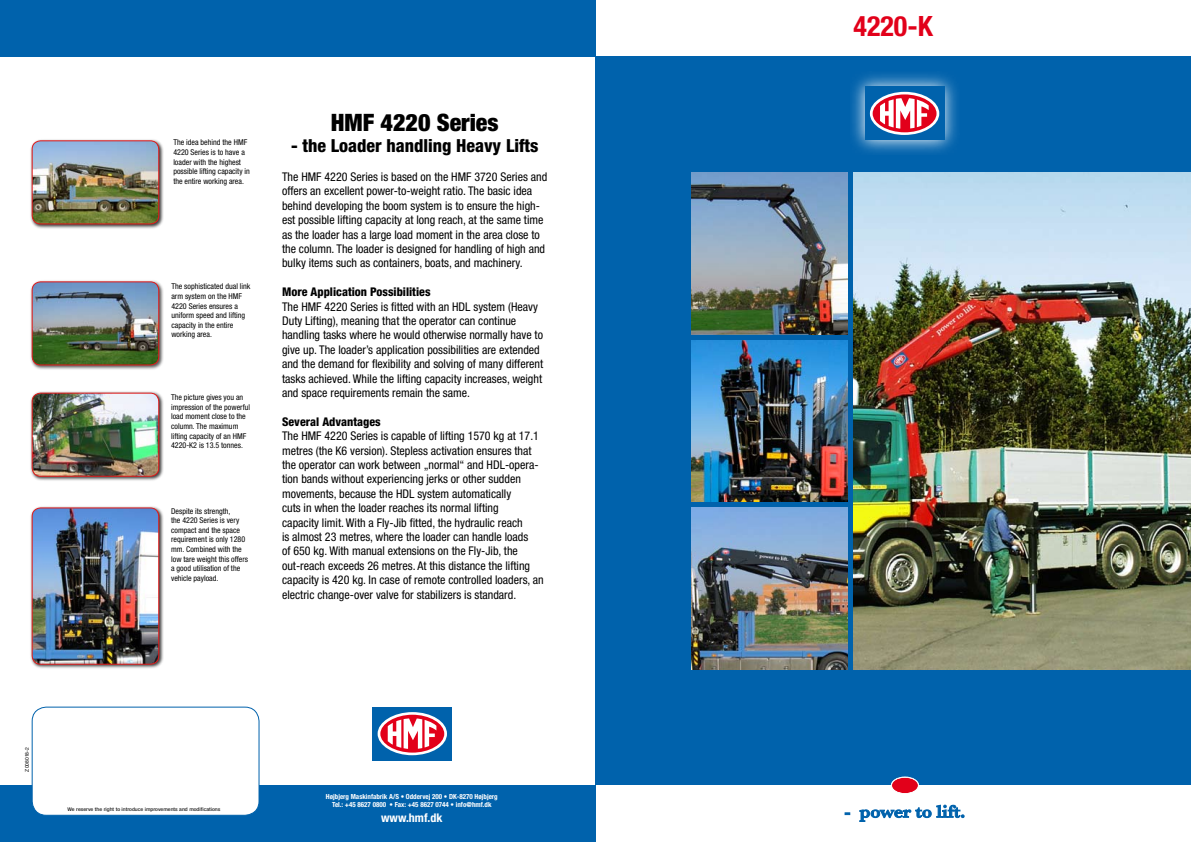
<style>
.page{position:relative;width:1191px;height:842px;background:#fff}
.page>*{position:absolute;margin:0;border:0;box-sizing:border-box;transform-origin:0 0}
.t1{font:700 condensed 28px "Helvetica Neue LT Std";color:#e2001a}
.t2{font:900 condensed 24px "Helvetica Neue LT Std";color:#000}
.t3{font:800 condensed 18px "Helvetica Neue LT Std";color:#000}
.t4{font:condensed 12px/14.4px "Helvetica Neue LT Std";color:#000}
.t5{font:800 condensed 12px "Helvetica Neue LT Std";color:#000}
.t6{font:700 condensed 12px "Helvetica Neue LT Std";color:#fff}
.t7{font:condensed 8px/9.6px "Helvetica Neue LT Std";color:#000}
.t8{font:700 condensed 7px/8.4px "Helvetica Neue LT Std";color:#fff;text-align:center}
.t9{font:condensed 5px "Helvetica Neue LT Std";color:#000;scale:1.25 1}
.t10{font:5px "Helvetica Neue LT Std";color:#000}
</style>
<div class="page">
<div style="left:0;top:785px;width:595px;height:57px;background:#0062ac"></div>
<div style="left:0;top:0;width:595px;height:57px;background:#0062ac"></div>
<div style="left:32px;top:707px;width:227px;height:108px;background:#fff;border-radius:14px"></div>
<div style="left:32px;top:707px;width:227px;height:109px;border:1px solid #0062ac;border-radius:14px"></div>
<div style="left:595px;top:57px;width:596px;height:728px;background:#0062ac"></div>
<svg style="left:890px;top:776px;width:29px;height:17px"></svg>
<svg style="left:845px;top:805px;width:119px;height:16px"></svg>
<svg style="left:852px;top:74px;width:105px;height:79px"></svg>
<div style="left:865px;top:87px;width:79px;height:53px;background:#0062ac"></div>
<svg style="left:870px;top:92px;width:69px;height:43px"></svg>
<svg style="left:872px;top:94px;width:64px;height:39px;background:#d47f93"></svg>
<div style="left:373px;top:707px;width:79px;height:53px;background:#0062ac"></div>
<svg style="left:377px;top:712px;width:70px;height:43px"></svg>
<svg style="left:380px;top:715px;width:64px;height:38px;background:#d67e91"></svg>
<div style="left:30px;top:279px;width:134px;height:91px;background:#000;opacity:.65"></div>
<img style="left:32px;top:282px;width:127px;height:83px;border-radius:9px">
<div style="left:32px;top:281px;width:127px;height:84px;border:1px solid #e31919;border-radius:9px"></div>
<div style="left:30px;top:138px;width:134px;height:91px;background:#000;opacity:.75"></div>
<img style="left:32px;top:141px;width:127px;height:83px;border-radius:9px">
<div style="left:32px;top:140px;width:127px;height:84px;border:1px solid #e31919;border-radius:9px"></div>
<div style="left:30px;top:391px;width:134px;height:91px;background:#000;opacity:.75"></div>
<img style="left:32px;top:393px;width:127px;height:83px;border-radius:9px">
<div style="left:32px;top:393px;width:127px;height:84px;border:1px solid #e31919;border-radius:9px"></div>
<div style="left:30px;top:505px;width:134px;height:165px;background:#000;opacity:.75"></div>
<img style="left:32px;top:508px;width:127px;height:156px;border-radius:9px">
<div style="left:32px;top:507px;width:127px;height:158px;border:1px solid #e31919;border-radius:9px"></div>
<img style="left:853px;top:173px;width:338px;height:496px">
<img style="left:692px;top:173px;width:156px;height:161px">
<img style="left:692px;top:340px;width:156px;height:162px">
<img style="left:692px;top:507px;width:156px;height:162px">
<p class="t7" style="left:173px;top:138px;width:78px">The idea behind the HMF<br>4220 Series is to have a loader with the highest possible lifting capacity in the entire working area.</p>
<p class="t7" style="left:171px;top:282px;width:81px">The sophisticated dual link arm system on the HMF<br>4220 Series ensures a uniform speed and lifting capacity in the entire working area.</p>
<p class="t7" style="left:171px;top:392px;width:80px">The picture gives you an impression of the powerful load moment close to the column. The maximum lifting capacity of an HMF<br>4220-K2 is 13.5 tonnes.</p>
<p class="t7" style="left:171px;top:506px;width:79px">Despite its strength,<br>the 4220 Series is very compact and the space requirement is only 1280 mm. Combined with the low tare weight this offers a good utilisation of the vehicle payload.</p>
<h2 class="t2" style="left:331px;top:107px;width:169px">HMF 4220 Series</h2>
<h3 class="t3" style="left:291px;top:135px;width:249px">- the Loader handling Heavy Lifts</h3>
<p class="t4" style="left:282px;top:169px;width:267px">The HMF 4220 Series is based on the HMF 3720 Series and offers an excellent power-to-weight ratio. The basic idea behind developing the boom system is to ensure the high&shy;est possible lifting capacity at long reach, at the same time as the loader has a large load moment in the area close to the column. The loader is designed for handling of high and bulky items such as containers, boats, and machinery.</p>
<p class="t5" style="left:282px;top:284px;width:150px">More Application Possibilities</p>
<p class="t4" style="left:282px;top:299px;width:263px">The HMF 4220 Series is fitted with an HDL system (Heavy Duty Lifting), meaning that the operator can continue handling tasks where he would otherwise normally have to give up. The loader’s application possibilities are extended and the demand for flexibility and solving of many different tasks achieved. While the lifting capacity increases, weight and space requirements remain the same.</p>
<p class="t5" style="left:282px;top:414px;width:100px">Several Advantages</p>
<p class="t4" style="left:282px;top:429px;width:263px">The HMF 4220 Series is capable of lifting 1570 kg at 17.1 metres (the K6 version). Stepless activation ensures that the operator can work between „normal“ and HDL-opera&shy;tion bands without experiencing jerks or other sudden movements, because the HDL system automatically<br>cuts in when the loader reaches its normal lifting<br>capacity limit. With a Fly-Jib fitted, the hydraulic reach<br>is almost 23 metres, where the loader can handle loads<br>of 650 kg. With manual extensions on the Fly-Jib, the out-reach exceeds 26 metres. At this distance the lifting capacity is 420 kg. In case of remote controlled loaders, an electric change-over valve for stabilizers is standard.</p>
<p class="t10" style="left:24px;top:771px;width:26px;rotate:-90deg">Z008018-2</p>
<p class="t9" style="left:67px;top:807px;width:124px">We reserve the right to introduce improvements and modifications</p>
<p class="t8" style="left:326px;top:792px;width:173px">Højbjerg Maskinfabrik A/S • Oddervej 200 • DK-8270 Højbjerg<br>Tel.: +45 8627 0800 • Fax: +45 8627 0744 • info@hmf.dk</p>
<p class="t6" style="left:381px;top:810px;width:63px">www.hmf.dk</p>
<h1 class="t1" style="left:853px;top:9px;width:81px">4220-K</h1>
</div>
